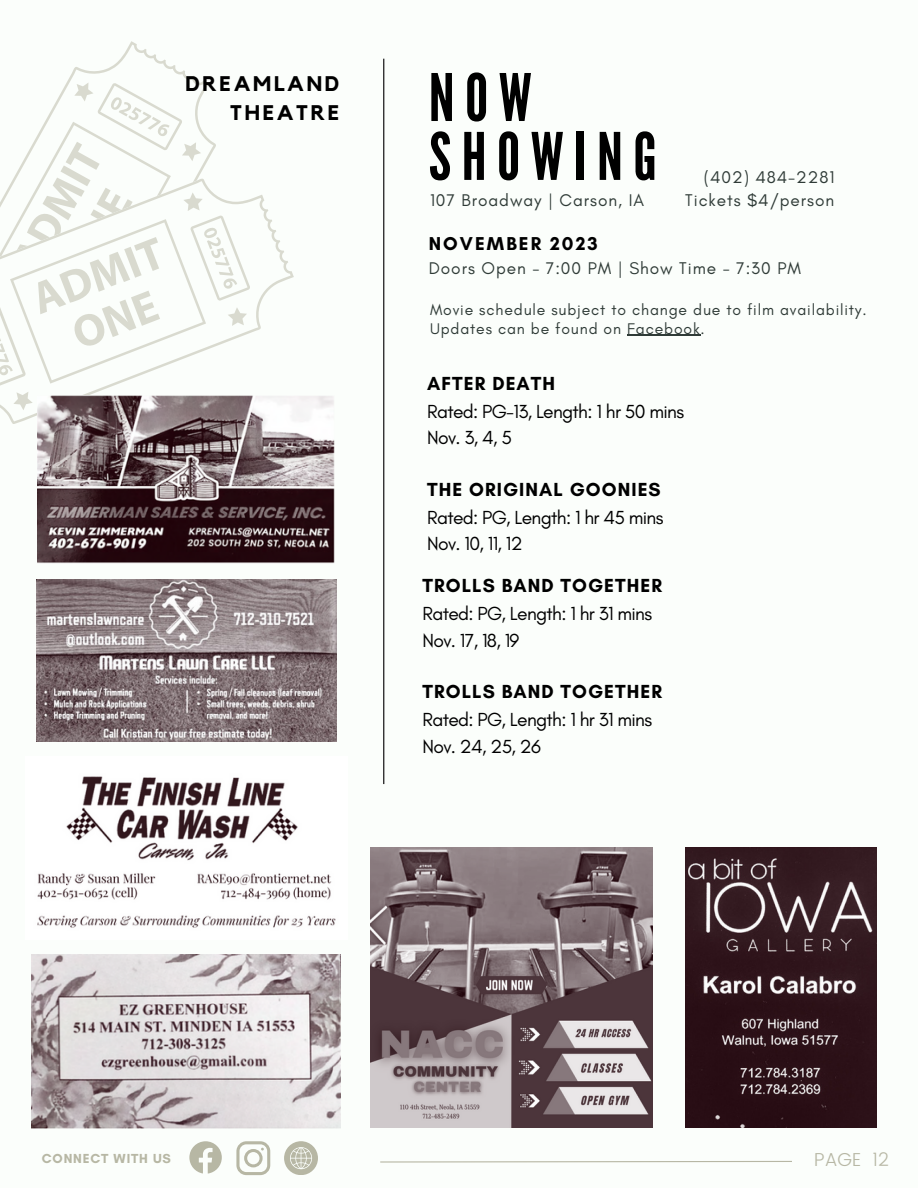
<style>
.page{position:relative;width:918px;height:1188px;background:#fbfefb}
.page>*{position:absolute;margin:0;border:0;box-sizing:border-box;transform-origin:0 0}
.t1{font:65.4px/58.9px "League Gothic";letter-spacing:.16em;color:#000}
.t2{font:700 21.15px "Kollektif";letter-spacing:.125em;color:#000}
.t3{font:19.35px "Glacial Indifference";letter-spacing:-.035em;color:#000}
.t4{font:700 19.35px "Glacial Indifference";letter-spacing:.055em;color:#000}
.t5{font:700 18.9px "Glacial Indifference";letter-spacing:.11em;color:#000}
.t6{font:300 18.75px "Poppins";color:#b7b7a4}
.t7{font:17.25px "Glacial Indifference";letter-spacing:.055em;color:#2f3b37}
.t8{font:15.75px "Glacial Indifference";letter-spacing:.055em;color:#2f3b37}
.t9{font:700 13.35px "Glacial Indifference";letter-spacing:.065em;color:#b7b7a4}
</style>
<div class="page">
<svg style="left:189px;top:1141px;width:33px;height:33px"></svg>
<svg style="left:236px;top:1141px;width:34px;height:34px"></svg>
<svg style="left:284px;top:1141px;width:34px;height:34px"></svg>
<svg style="left:380px;top:1160px;width:412px;height:3px"></svg>
<svg style="left:3px;top:195px;width:291px;height:229px"></svg>
<svg style="left:66px;top:41px;width:140px;height:42px"></svg>
<svg style="left:0;top:83px;width:250px;height:327px"></svg>
<hr style="left:383px;top:59px;width:1px;height:725px;background:#000">
<hr style="left:627px;top:335px;width:74px;height:1px;background:#2f3b37">
<img style="left:371px;top:848px;width:281px;height:280px">
<img style="left:37px;top:776px;width:299px;height:152px">
<img style="left:685px;top:848px;width:191px;height:280px">
<img style="left:32px;top:954px;width:309px;height:175px">
<img style="left:36px;top:579px;width:301px;height:162px">
<img style="left:38px;top:396px;width:297px;height:167px">
<p class="t2" style="left:185px;top:74px;width:155px">DREAMLAND</p>
<p class="t2" style="left:230px;top:103px;width:111px">THEATRE</p>
<p class="t1" style="left:429px;top:70px;width:230px">NOW<br>SHOWING</p>
<p class="t7" style="left:430px;top:190px;width:215px">107 Broadway | Carson, IA</p>
<p class="t5" style="left:429px;top:232px;width:171px">NOVEMBER 2023</p>
<p class="t7" style="left:704px;top:167px;width:132px">(402) 484-2281</p>
<p class="t7" style="left:685px;top:190px;width:151px">Tickets $4/person</p>
<p class="t7" style="left:429px;top:258px;width:374px">Doors Open - 7:00 PM | Show Time - 7:30 PM</p>
<p class="t8" style="left:430px;top:300px;width:438px">Movie schedule subject to change due to film availability.</p>
<p class="t8" style="left:430px;top:319px;width:276px">Updates can be found on Facebook.</p>
<p class="t4" style="left:427px;top:371px;width:129px">AFTER DEATH</p>
<p class="t3" style="left:427px;top:399px;width:258px">Rated: PG-13, Length: 1 hr 50 mins</p>
<p class="t3" style="left:427px;top:426px;width:87px">Nov. 3, 4, 5</p>
<p class="t4" style="left:427px;top:477px;width:235px">THE ORIGINAL GOONIES</p>
<p class="t3" style="left:427px;top:505px;width:238px">Rated: PG, Length: 1 hr 45 mins</p>
<p class="t3" style="left:427px;top:532px;width:97px">Nov. 10, 11, 12</p>
<p class="t4" style="left:423px;top:574px;width:241px">TROLLS BAND TOGETHER</p>
<p class="t3" style="left:423px;top:602px;width:231px">Rated: PG, Length: 1 hr 31 mins</p>
<p class="t3" style="left:423px;top:628px;width:98px">Nov. 17, 18, 19</p>
<p class="t4" style="left:423px;top:680px;width:241px">TROLLS BAND TOGETHER</p>
<p class="t3" style="left:423px;top:708px;width:231px">Rated: PG, Length: 1 hr 31 mins</p>
<p class="t3" style="left:423px;top:734px;width:120px">Nov. 24, 25, 26</p>
<p class="t9" style="left:42px;top:1150px;width:131px">CONNECT WITH US</p>
<p class="t6" style="left:814px;top:1148px;width:76px">PAGE 12</p>
</div>
